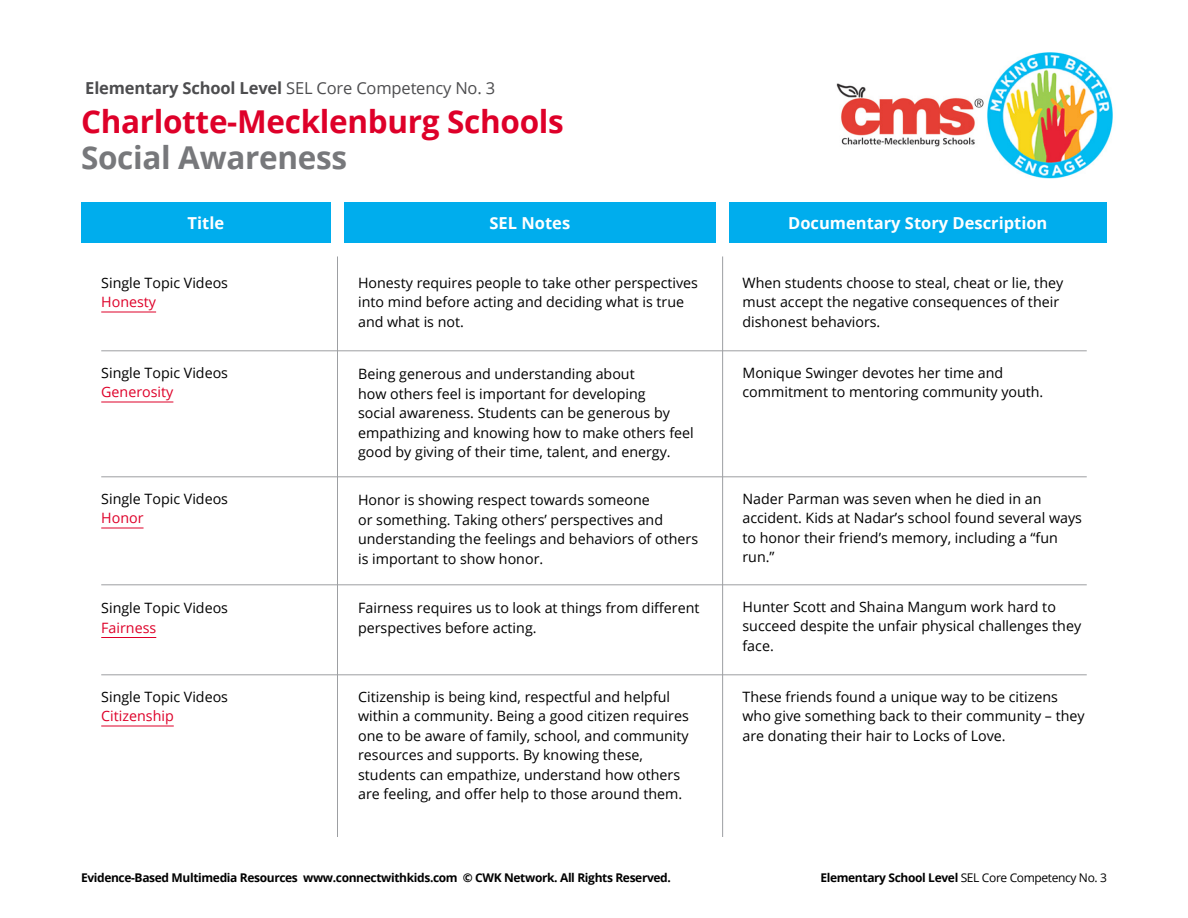
<style>
.page{position:relative;width:1188px;height:918px;background:#fff}
.page>*{position:absolute;margin:0;border:0;box-sizing:border-box;transform-origin:0 0}
.t1{font:700 31.5px "Open Sans";letter-spacing:-.01em;color:#de0029}
.t2{font:700 31.5px "Open Sans";letter-spacing:-.01em;color:#77787b}
.t3{font:700 16.5px "Open Sans";letter-spacing:-.01em;color:#4d4d4f}
.t4{font:700 16.5px "Open Sans";color:#fff}
.t5{font:14.25px/19.5px "Open Sans";color:#000}
.t6{font:14.25px "Open Sans";color:#de0029}
.t7{font:700 12px "Open Sans";letter-spacing:-.03em;color:#000}
.s1{font-weight:400}
</style>
<div class="page">
<div style="left:344px;top:202px;width:372px;height:41px;background:#00aded"></div>
<hr style="left:337px;top:256px;width:1px;height:581px;background:#9d9fa2">
<img style="left:836px;top:52px;width:277px;height:127px">
<div style="left:81px;top:202px;width:250px;height:41px;background:#00aded"></div>
<div style="left:729px;top:202px;width:378px;height:41px;background:#00aded"></div>
<hr style="left:722px;top:256px;width:1px;height:581px;background:#9d9fa2">
<hr style="left:101px;top:312px;width:55px;height:1px;background:#de0029">
<hr style="left:101px;top:402px;width:72px;height:1px;background:#de0029">
<hr style="left:101px;top:528px;width:43px;height:1px;background:#de0029">
<hr style="left:101px;top:637px;width:55px;height:1px;background:#de0029">
<hr style="left:101px;top:726px;width:73px;height:1px;background:#de0029">
<hr style="left:101px;top:351px;width:986px;height:1px;background:#9d9fa2">
<hr style="left:101px;top:477px;width:986px;height:1px;background:#9d9fa2">
<hr style="left:101px;top:585px;width:986px;height:1px;background:#9d9fa2">
<hr style="left:101px;top:675px;width:986px;height:1px;background:#9d9fa2">
<p class="t3" style="left:85px;top:76px;width:411px">Elementary School Level <span class="s1">SEL Core Competency No. 3</span></p>
<h1 class="t1" style="left:81px;top:99px;width:484px">Charlotte-Mecklenburg Schools</h1>
<h1 class="t2" style="left:81px;top:135px;width:268px">Social Awareness</h1>
<p class="t4" style="left:188px;top:211px;width:38px">Title</p>
<p class="t4" style="left:490px;top:211px;width:82px">SEL Notes</p>
<p class="t4" style="left:788px;top:211px;width:261px">Documentary Story Description</p>
<p class="t5" style="left:101px;top:273px;width:128px">Single Topic Videos</p>
<p class="t6" style="left:101px;top:293px;width:56px">Honesty</p>
<p class="t5" style="left:101px;top:363px;width:128px">Single Topic Videos</p>
<p class="t6" style="left:101px;top:383px;width:74px">Generosity</p>
<p class="t5" style="left:101px;top:489px;width:128px">Single Topic Videos</p>
<p class="t6" style="left:101px;top:509px;width:44px">Honor</p>
<p class="t5" style="left:101px;top:598px;width:128px">Single Topic Videos</p>
<p class="t6" style="left:101px;top:618px;width:57px">Fairness</p>
<p class="t5" style="left:101px;top:687px;width:128px">Single Topic Videos</p>
<p class="t6" style="left:101px;top:707px;width:74px">Citizenship</p>
<p class="t5" style="left:358px;top:273px;width:341px">Honesty requires people to take other perspectives into mind before acting and deciding what is true and what is not.</p>
<p class="t5" style="left:358px;top:364px;width:337px">Being generous and understanding about<br>how others feel is important for developing<br>social awareness. Students can be generous by empathizing and knowing how to make others feel good by giving of their time, talent, and energy.</p>
<p class="t5" style="left:358px;top:490px;width:342px">Honor is showing respect towards someone<br>or something. Taking others’ perspectives and understanding the feelings and behaviors of others is important to show honor.</p>
<p class="t5" style="left:358px;top:598px;width:343px">Fairness requires us to look at things from different perspectives before acting.</p>
<p class="t5" style="left:358px;top:687px;width:332px">Citizenship is being kind, respectful and helpful within a community. Being a good citizen requires one to be aware of family, school, and community resources and supports. By knowing these, students can empathize, understand how others are feeling, and offer help to those around them.</p>
<p class="t5" style="left:742px;top:273px;width:322px">When students choose to steal, cheat or lie, they must accept the negative consequences of their dishonest behaviors.</p>
<p class="t5" style="left:742px;top:363px;width:302px">Monique Swinger devotes her time and commitment to mentoring community youth.</p>
<p class="t5" style="left:742px;top:489px;width:341px">Nader Parman was seven when he died in an accident. Kids at Nadar’s school found several ways to honor their friend’s memory, including a “fun run.”</p>
<p class="t5" style="left:742px;top:597px;width:340px">Hunter Scott and Shaina Mangum work hard to succeed despite the unfair physical challenges they face.</p>
<p class="t5" style="left:742px;top:687px;width:344px">These friends found a unique way to be citizens who give something back to their community – they are donating their hair to Locks of Love.</p>
<p class="t7" style="left:81px;top:869px;width:591px">Evidence-Based Multimedia Resources www.connectwithkids.com © CWK Network. All Rights Reserved.</p>
<p class="t7" style="left:820px;top:869px;width:288px">Elementary School Level <span class="s1">SEL Core Competency No. 3</span></p>
</div>
